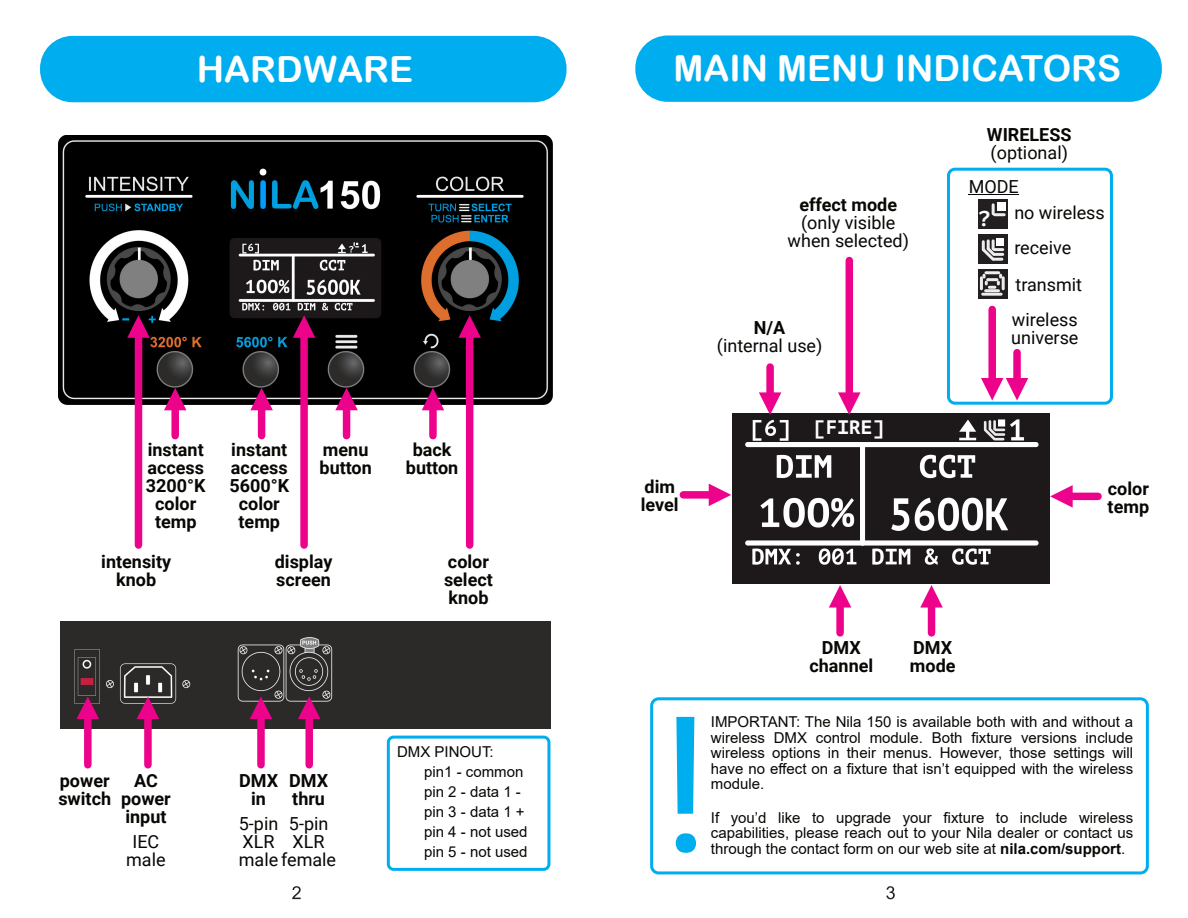
<style>
.page{position:relative;width:1188px;height:918px;background:#fff}
.page>*{position:absolute;margin:0;border:0;box-sizing:border-box;transform-origin:0 0}
.t1{font:189.75px "Roboto";color:#00aeef}
.t2{font:36px "Arial Rounded MT Bold";color:#fff}
.t3{font:700 19.5px "PT Mono";color:#fff}
.t4{font:700 18px/18px "Roboto";color:#080704}
.t5{font:18px/18px "Roboto";color:#080704}
.t6{font:15px/15.5px "Arial";color:#080704;text-align:justify}
.s1{font-family:"PT Mono";font-weight:700;font-size:21.3px;color:#fff}
.s2{font-weight:700}
</style>
<div class="page">
<svg style="left:292px;top:886px;width:9px;height:13px"></svg>
<svg style="left:886px;top:886px;width:9px;height:13px"></svg>
<div style="left:40px;top:36px;width:527px;height:66px;background:#00aeef;border-radius:32px"></div>
<img style="left:59px;top:136px;width:493px;height:269px">
<svg style="left:127px;top:315px;width:23px;height:23px"></svg>
<div style="left:135px;top:333px;width:7px;height:212px;background:#ed028c"></div>
<svg style="left:458px;top:315px;width:23px;height:23px"></svg>
<div style="left:466px;top:333px;width:7px;height:212px;background:#ed028c"></div>
<svg style="left:293px;top:315px;width:22px;height:23px"></svg>
<div style="left:300px;top:333px;width:8px;height:212px;background:#ed028c"></div>
<svg style="left:422px;top:388px;width:22px;height:22px"></svg>
<div style="left:429px;top:406px;width:8px;height:30px;background:#ed028c"></div>
<svg style="left:335px;top:388px;width:23px;height:22px"></svg>
<div style="left:343px;top:406px;width:7px;height:30px;background:#ed028c"></div>
<svg style="left:250px;top:388px;width:23px;height:22px"></svg>
<div style="left:258px;top:406px;width:7px;height:30px;background:#ed028c"></div>
<svg style="left:164px;top:388px;width:22px;height:22px"></svg>
<div style="left:171px;top:406px;width:8px;height:30px;background:#ed028c"></div>
<img style="left:61px;top:622px;width:490px;height:106px">
<svg style="left:77px;top:697px;width:22px;height:22px"></svg>
<div style="left:84px;top:715px;width:8px;height:50px;background:#ed028c"></div>
<svg style="left:137px;top:697px;width:22px;height:22px"></svg>
<div style="left:144px;top:715px;width:8px;height:50px;background:#ed028c"></div>
<svg style="left:250px;top:697px;width:22px;height:22px"></svg>
<div style="left:257px;top:715px;width:8px;height:50px;background:#ed028c"></div>
<svg style="left:298px;top:697px;width:22px;height:22px"></svg>
<div style="left:305px;top:715px;width:8px;height:50px;background:#ed028c"></div>
<div style="left:635px;top:35px;width:527px;height:67px;background:#00aeef;border-radius:32px"></div>
<img style="left:732px;top:414px;width:318px;height:169px">
<svg style="left:759px;top:392px;width:22px;height:23px"></svg>
<div style="left:766px;top:367px;width:8px;height:30px;background:#ed028c"></div>
<svg style="left:838px;top:392px;width:23px;height:23px"></svg>
<div style="left:846px;top:261px;width:7px;height:136px;background:#ed028c"></div>
<svg style="left:829px;top:585px;width:22px;height:23px"></svg>
<div style="left:836px;top:603px;width:8px;height:30px;background:#ed028c"></div>
<svg style="left:709px;top:484px;width:22px;height:22px"></svg>
<div style="left:683px;top:491px;width:30px;height:8px;background:#ed028c"></div>
<svg style="left:1050px;top:485px;width:23px;height:23px"></svg>
<div style="left:1068px;top:493px;width:30px;height:7px;background:#ed028c"></div>
<div style="left:988px;top:309px;width:8px;height:74px;background:#ed028c"></div>
<svg style="left:981px;top:378px;width:47px;height:23px"></svg>
<div style="left:1013px;top:353px;width:8px;height:30px;background:#ed028c"></div>
<hr style="left:969px;top:195px;width:50px;height:1px;background:#080704">
<svg style="left:920px;top:585px;width:23px;height:23px"></svg>
<div style="left:928px;top:603px;width:7px;height:30px;background:#ed028c"></div>
<div style="left:978px;top:199px;width:30px;height:30px;background:#231f20"></div>
<div style="left:997px;top:202px;width:9px;height:9px;background:#fff"></div>
<svg style="left:992px;top:205px;width:12px;height:11px"></svg>
<div style="left:978px;top:234px;width:30px;height:30px;background:#231f20"></div>
<div style="left:997px;top:239px;width:7px;height:7px;background:#fff"></div>
<svg style="left:981px;top:241px;width:22px;height:20px"></svg>
<svg style="left:978px;top:269px;width:30px;height:30px"></svg>
<hr style="left:983px;top:293px;width:18px;height:3px;background:#ecedec">
<svg style="left:980px;top:271px;width:25px;height:21px"></svg>
<div style="left:947px;top:168px;width:166px;height:237px;border:3px solid #00aeef;border-radius:7px"></div>
<div style="left:650px;top:697px;width:499px;height:177px;border:3px solid #00aeef;border-radius:7px"></div>
<div style="left:387px;top:736px;width:163px;height:135px;border:3px solid #00aeef;border-radius:5px"></div>
<h2 class="t2" style="left:197px;top:55px;width:218px">HARDWARE</h2>
<p class="t4" style="left:229px;top:443px;width:61px;text-align:center">instant access<br>5600°K color temp</p>
<p class="t4" style="left:320px;top:443px;width:54px">menu button</p>
<p class="t4" style="left:406px;top:443px;width:54px;text-align:center">back button</p>
<p class="t4" style="left:146px;top:443px;width:61px;text-align:center">instant access<br>3200°K color temp</p>
<p class="t4" style="left:101px;top:554px;width:71px;text-align:center">intensity knob</p>
<p class="t4" style="left:444px;top:554px;width:50px">color select knob</p>
<p class="t4" style="left:275px;top:554px;width:59px">display screen</p>
<p class="t4" style="left:58px;top:773px;width:54px">power switch</p>
<p class="t4" style="left:121px;top:773px;width:51px;text-align:center">AC power input</p>
<p class="t5" style="left:126px;top:835px;width:41px;text-align:center">IEC male</p>
<p class="t4" style="left:239px;top:773px;width:41px;text-align:center">DMX in</p>
<p class="t5" style="left:239px;top:817px;width:99px">5-pin<br>XLR malefemale</p>
<p class="t4" style="left:289px;top:773px;width:41px">DMX thru</p>
<p class="t5" style="left:289px;top:817px;width:41px">5-pin<br>XLR</p>
<p class="t6" style="left:424px;top:743px;width:105px;line-height:20px;text-align:left;text-indent:-27px">DMX PINOUT:<br>pin1 - common pin 2 - data 1 - pin 3 - data 1 + pin 4 - not used pin 5 - not used</p>
<h2 class="t2" style="left:674px;top:55px;width:449px">MAIN MENU INDICATORS</h2>
<p class="t4" style="left:987px;top:127px;width:86px">WIRELESS</p>
<p class="t5" style="left:991px;top:145px;width:79px">(optional)</p>
<p class="t5" style="left:969px;top:180px;width:52px">MODE</p>
<p class="t4" style="left:799px;top:197px;width:99px">effect mode</p>
<p class="t5" style="left:788px;top:215px;width:123px;text-align:center">(only visible when selected)</p>
<p class="t5" style="left:1014px;top:197px;width:92px;line-height:35.8px;text-indent:-36px"><span class="s1">?</span> no wireless receive transmit</p>
<p class="t4" style="left:641px;top:479px;width:39px">dim level</p>
<p class="t4" style="left:754px;top:321px;width:33px">N/A</p>
<p class="t5" style="left:717px;top:339px;width:107px">(internal use)</p>
<h3 class="t3" style="left:814px;top:419px;width:72px">[FIRE]</h3>
<p class="t5" style="left:1011px;top:312px;width:69px">wireless universe</p>
<p class="t4" style="left:1108px;top:481px;width:43px">color temp</p>
<p class="t4" style="left:809px;top:641px;width:65px;text-align:center">DMX channel</p>
<p class="t4" style="left:910px;top:641px;width:47px">DMX mode</p>
<h1 class="t1" style="left:661px;top:709px;width:50px">!</h1>
<p class="t6" style="left:711px;top:716px;width:424px">IMPORTANT: The Nila 150 is available both with and without a wireless DMX control module. Both fixture versions include wireless options in their menus. However, those settings will have no effect on a fixture that isn’t equipped with the wireless module.</p>
<p class="t6" style="left:711px;top:811px;width:424px">If you’d like to upgrade your fixture to include wireless capabilities, please reach out to your Nila dealer or contact us through the contact form on our web site at <span class="s2">nila.com/support</span>.</p>
</div>
